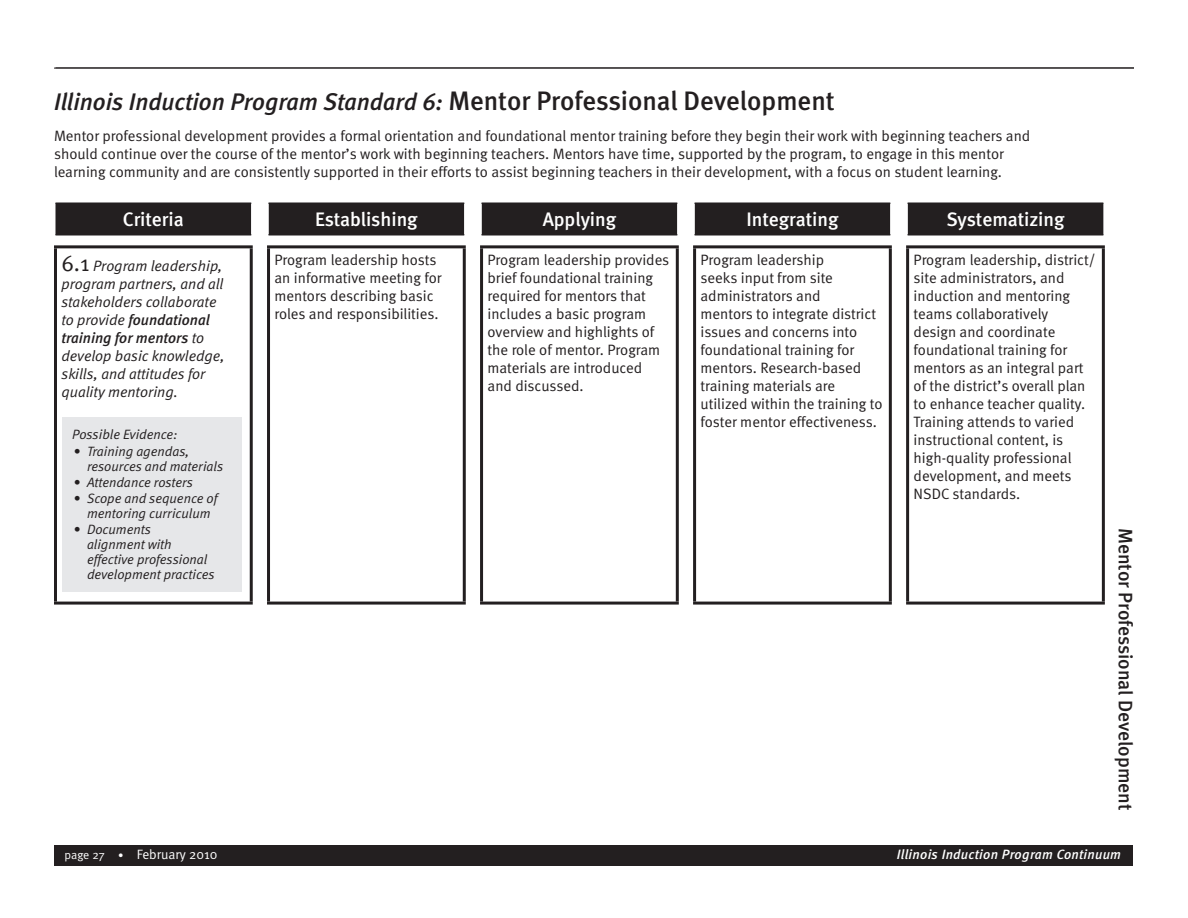
<style>
.page{position:relative;width:1188px;height:918px;background:#fff}
.page>*{position:absolute;margin:0;border:0;box-sizing:border-box;transform-origin:0 0}
.meta_body_text{font:italic 500 24px "Meta";color:#231f20}
.t1{font:500 19.5px "Meta";letter-spacing:-.005em;color:#fff}
.meta_body_text-2{font:500 19.5px "Meta";color:#231f20}
.meta_chart_text{font:15px/18px "Meta Normal";color:#231f20}
.Meta_left_column_cha{font:italic 15px/18px "Meta Normal";color:#231f20}
.possible_evidence{font:italic 13.5px/15px "Meta Normal";color:#231f20}
.t2{font:italic 500 13.5px "Meta";letter-spacing:.02em;color:#fff}
.possible_evidence_he{font:italic 13.5px "Meta Normal";color:#231f20}
.t3{font:13.5px "Meta Normal";color:#fff}
.t4{font:12px "Meta Normal";letter-spacing:-.01em;color:#fff}
.s1{font-style:normal;font-size:26.7px}
.s2{font-style:normal;font-size:22.5px}
.s3{font-family:"Meta";font-weight:500}
.s4{font-size:10.5px}
</style>
<div class="page">
<div style="left:54px;top:845px;width:1078px;height:20px;background:#231f20"></div>
<div style="left:63px;top:417px;width:179px;height:174px;background:#e6e7e9"></div>
<hr style="left:54px;top:68px;width:1080px;height:1px;background:#231f20">
<svg style="left:56px;top:203px;width:1047px;height:32px;background:#322f2f"></svg>
<hr style="left:54px;top:602px;width:199px;height:3px;background:#231f20">
<hr style="left:267px;top:602px;width:199px;height:3px;background:#231f20">
<hr style="left:480px;top:602px;width:199px;height:3px;background:#231f20">
<hr style="left:693px;top:602px;width:199px;height:3px;background:#231f20">
<hr style="left:906px;top:602px;width:199px;height:3px;background:#231f20">
<hr style="left:56px;top:202px;width:195px;height:2px;background:#231f20">
<hr style="left:56px;top:234px;width:195px;height:2px;background:#231f20">
<hr style="left:269px;top:202px;width:195px;height:2px;background:#231f20">
<hr style="left:269px;top:234px;width:195px;height:2px;background:#231f20">
<hr style="left:482px;top:202px;width:195px;height:2px;background:#231f20">
<hr style="left:482px;top:234px;width:195px;height:2px;background:#231f20">
<hr style="left:695px;top:202px;width:195px;height:2px;background:#231f20">
<hr style="left:695px;top:234px;width:195px;height:2px;background:#231f20">
<hr style="left:908px;top:202px;width:195px;height:2px;background:#231f20">
<hr style="left:908px;top:234px;width:195px;height:2px;background:#231f20">
<hr style="left:54px;top:245px;width:199px;height:3px;background:#231f20">
<hr style="left:267px;top:245px;width:199px;height:3px;background:#231f20">
<hr style="left:480px;top:245px;width:199px;height:3px;background:#231f20">
<hr style="left:693px;top:245px;width:199px;height:3px;background:#231f20">
<hr style="left:906px;top:245px;width:199px;height:3px;background:#231f20">
<hr style="left:54px;top:248px;width:3px;height:354px;background:#231f20">
<hr style="left:250px;top:248px;width:3px;height:354px;background:#231f20">
<hr style="left:267px;top:248px;width:3px;height:354px;background:#231f20">
<hr style="left:463px;top:248px;width:3px;height:354px;background:#231f20">
<hr style="left:480px;top:248px;width:3px;height:354px;background:#231f20">
<hr style="left:676px;top:248px;width:3px;height:354px;background:#231f20">
<hr style="left:693px;top:248px;width:3px;height:354px;background:#231f20">
<hr style="left:889px;top:248px;width:3px;height:354px;background:#231f20">
<hr style="left:906px;top:248px;width:3px;height:354px;background:#231f20">
<hr style="left:1102px;top:248px;width:3px;height:354px;background:#231f20">
<p class="meta_body_text" style="left:54px;top:87px;width:782px">Illinois Induction Program Standard 6: <span class="s1">Mentor Professional Development</span></p>
<p class="meta_chart_text" style="left:54px;top:127px;width:978px">Mentor professional development provides a formal orientation and foundational mentor training before they begin their work with beginning teachers and should continue over the course of the mentor’s work with beginning teachers. Mentors have time, supported by the program, to engage in this mentor learning community and are consistently supported in their efforts to assist beginning teachers in their development, with a focus on student learning.</p>
<p class="t1" style="left:123px;top:208px;width:62px">Criteria</p>
<p class="t1" style="left:315px;top:208px;width:104px">Establishing</p>
<p class="t1" style="left:543px;top:208px;width:75px">Applying</p>
<p class="t1" style="left:746px;top:208px;width:94px">Integrating</p>
<p class="t1" style="left:946px;top:208px;width:120px">Systematizing</p>
<p class="Meta_left_column_cha" style="left:62px;top:256px;width:165px"><span class="s2">6.1</span> Program leadership, program partners, and all stakeholders collaborate to provide <span class="s3">foundational training for mentors</span> to develop basic knowledge, skills, and attitudes for quality mentoring.</p>
<p class="possible_evidence_he" style="left:72px;top:427px;width:107px">Possible Evidence:</p>
<p class="possible_evidence" style="left:87px;top:443px;width:138px;text-indent:-14px">• Training agendas, resources and materials</p>
<p class="possible_evidence" style="left:74px;top:474px;width:121px">• Attendance rosters</p>
<p class="possible_evidence" style="left:74px;top:490px;width:145px;text-align:center">• Scope and sequence of mentoring curriculum</p>
<p class="possible_evidence" style="left:87px;top:521px;width:129px;text-indent:-14px">• Documents<br>alignment with effective professional development practices</p>
<p class="meta_chart_text" style="left:275px;top:250px;width:169px">Program leadership hosts an informative meeting for mentors describing basic roles and responsibilities.</p>
<p class="meta_chart_text" style="left:488px;top:250px;width:183px">Program leadership provides brief foundational training required for mentors that includes a basic program overview and highlights of the role of mentor. Program materials are introduced and discussed.</p>
<p class="meta_chart_text" style="left:701px;top:250px;width:184px">Program leadership<br>seeks input from site administrators and<br>mentors to integrate district issues and concerns into foundational training for mentors. Research-based training materials are utilized within the training to foster mentor effectiveness.</p>
<p class="meta_chart_text" style="left:914px;top:250px;width:183px">Program leadership, district/ site administrators, and induction and mentoring teams collaboratively<br>design and coordinate foundational training for mentors as an integral part of the district’s overall plan to enhance teacher quality.<br>Training attends to varied instructional content, is high-quality professional development, and meets<br>NSDC standards.</p>
<p class="meta_body_text-2" style="left:1137px;top:528px;width:284px;rotate:90deg">Mentor Professional Development</p>
<p class="t4" style="left:64px;top:848px;width:42px">page 27</p>
<p class="t3" style="left:118px;top:846px;width:101px"><span class="s4">•</span> February 2010</p>
<p class="t2" style="left:897px;top:846px;width:226px">Illinois Induction Program Continuum</p>
</div>
